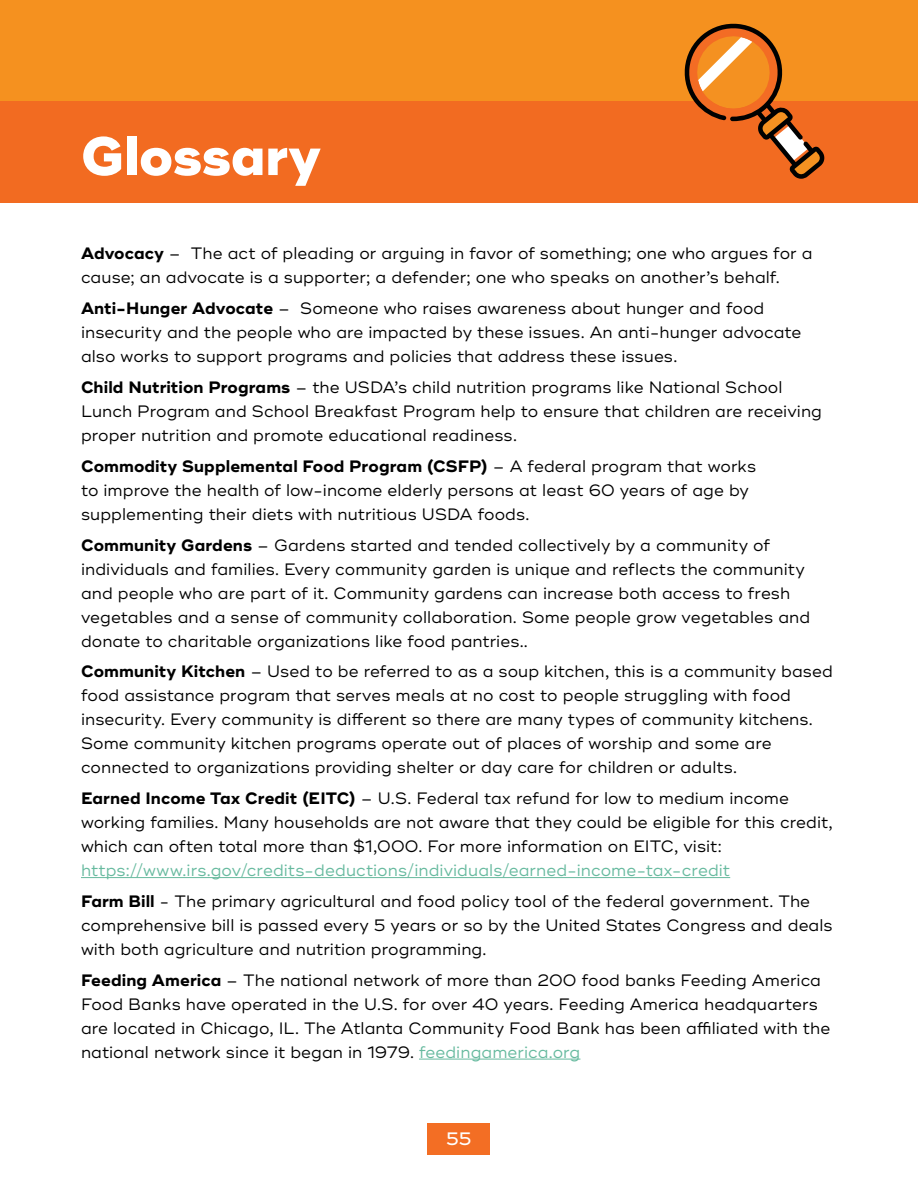
<style>
.page{position:relative;width:918px;height:1188px;background:#fff}
.page>*{position:absolute;margin:0;border:0;box-sizing:border-box;transform-origin:0 0}
.t1{font:800 54px "Ridley Grotesk";color:#fff}
.t2{font:500 18px "Ridley Grotesk";color:#fff}
.t3{font:16.5px/24px "Ridley Grotesk";letter-spacing:.005em;color:#000}
.t4{font:16.5px/30.8px "Ridley Grotesk";color:#67ba9f}
.s1{font-weight:700}
.s2{font-weight:700;color:#000}
.s3{color:#000}
.s4{color:#67ba9f}
</style>
<div class="page">
<div style="left:428px;top:1123px;width:62px;height:32px;background:#f36e24"></div>
<div style="left:0;top:0;width:918px;height:101px;background:#f5911f"></div>
<div style="left:0;top:101px;width:918px;height:101px;background:#f26b21"></div>
<hr style="left:81px;top:877px;width:649px;height:1px;background:#67ba9f">
<hr style="left:419px;top:1059px;width:161px;height:1px;background:#67ba9f">
<svg style="left:684px;top:23px;width:141px;height:156px"></svg>
<h1 class="t1" style="left:81px;top:123px;width:241px">Glossary</h1>
<p class="t3" style="left:81px;top:242px;width:733px"><span class="s1">Advocacy</span> – The act of pleading or arguing in favor of something; one who argues for a cause; an advocate is a supporter; a defender; one who speaks on another’s behalf.</p>
<p class="t3" style="left:81px;top:297px;width:722px"><span class="s1">Anti-Hunger Advocate</span> – Someone who raises awareness about hunger and food insecurity and the people who are impacted by these issues. An anti-hunger advocate also works to support programs and policies that address these issues.</p>
<p class="t3" style="left:81px;top:376px;width:743px"><span class="s1">Child Nutrition Programs</span> – the USDA’s child nutrition programs like National School<br>Lunch Program and School Breakfast Program help to ensure that children are receiving proper nutrition and promote educational readiness.</p>
<p class="t3" style="left:81px;top:454px;width:677px"><span class="s1">Commodity Supplemental Food Program (CSFP)</span> – A federal program that works to improve the health of low-income elderly persons at least 60 years of age by supplementing their diets with nutritious USDA foods.</p>
<p class="t3" style="left:81px;top:533px;width:731px"><span class="s1">Community Gardens</span> – Gardens started and tended collectively by a community of individuals and families. Every community garden is unique and reflects the community and people who are part of it. Community gardens can increase both access to fresh vegetables and a sense of community collaboration. Some people grow vegetables and donate to charitable organizations like food pantries..</p>
<p class="t3" style="left:81px;top:660px;width:753px"><span class="s1">Community Kitchen</span> – Used to be referred to as a soup kitchen, this is a community based food assistance program that serves meals at no cost to people struggling with food insecurity. Every community is different so there are many types of community kitchens.<br>Some community kitchen programs operate out of places of worship and some are connected to organizations providing shelter or day care for children or adults.</p>
<p class="t3" style="left:81px;top:787px;width:753px"><span class="s1">Earned Income Tax Credit (EITC)</span> – U.S. Federal tax refund for low to medium income working families. Many households are not aware that they could be eligible for this credit, which can often total more than $1,000. For more information on EITC, visit:</p>
<p class="t4" style="left:81px;top:855px;width:731px">https://www.irs.gov/credits-deductions/individuals/earned-income-tax-credit<br><span class="s2">Farm Bill</span> <span class="s3">- The primary agricultural and food policy tool of the federal government. The</span></p>
<p class="t3" style="left:81px;top:914px;width:753px">comprehensive bill is passed every 5 years or so by the United States Congress and deals with both agriculture and nutrition programming.</p>
<p class="t3" style="left:81px;top:968px;width:751px"><span class="s1">Feeding America</span> – The national network of more than 200 food banks Feeding America Food Banks have operated in the U.S. for over 40 years. Feeding America headquarters are located in Chicago, IL. The Atlanta Community Food Bank has been affiliated with the national network since it began in 1979. <span class="s4">feedingamerica.org</span></p>
<p class="t2" style="left:446px;top:1127px;width:27px">55</p>
</div>
